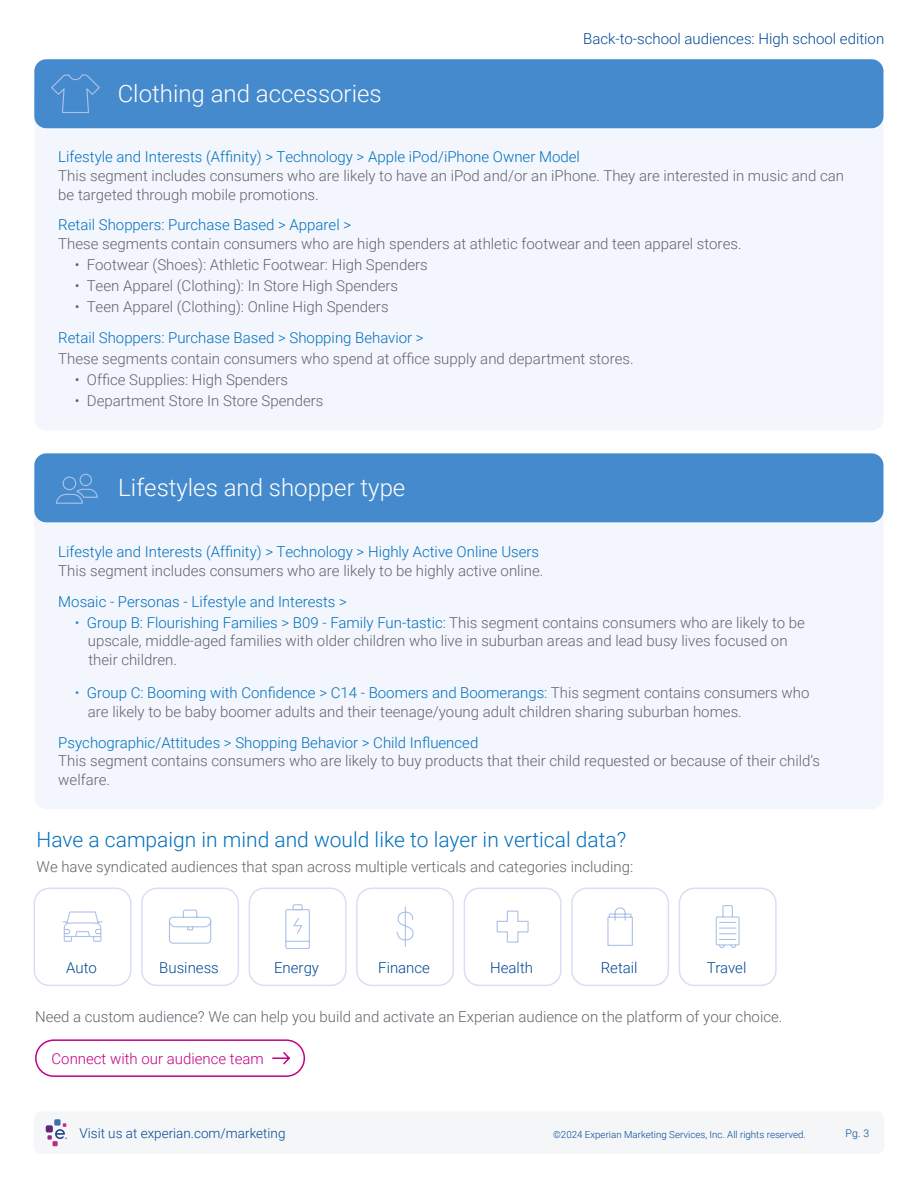
<style>
.page{position:relative;width:918px;height:1188px;background:#fff}
.page>*{position:absolute;margin:0;border:0;box-sizing:border-box;transform-origin:0 0}
.t1{font:300 24px "Roboto";color:#fff}
.t2{font:300 21px "Roboto";color:#0070bd}
.t3{font:300 15px/18.8px "Roboto";color:#60646b}
.t4{font:300 15px "Roboto";color:#0070bd}
.t5{font:300 15px "Roboto";color:#004796}
.t6{font:300 15px "Roboto";color:#c20087}
.t7{font:300 13.5px "Roboto";color:#004796}
.t8{font:300 10.5px "Roboto";color:#004796}
.t9{font:300 9.75px "Roboto";color:#004796}
.s1{color:#458acc}
.s2{color:#0070bd}
</style>
<div class="page">
<div style="left:34px;top:1112px;width:850px;height:42px;background:#f5f6f7;border-radius:8px"></div>
<div style="left:54px;top:1119px;width:7px;height:7px;background:#406eb3;border-radius:2px"></div>
<div style="left:46px;top:1125px;width:7px;height:7px;background:#632678;border-radius:2px"></div>
<svg style="left:47px;top:1123px;width:20px;height:23px"></svg>
<div style="left:34px;top:85px;width:849px;height:345px;background:#f3f6fc;border-radius:12px"></div>
<div style="left:34px;top:59px;width:849px;height:69px;background:#458acc;border-radius:12px"></div>
<svg style="left:51px;top:74px;width:49px;height:39px"></svg>
<div style="left:34px;top:474px;width:849px;height:335px;background:#f3f6fc;border-radius:12px"></div>
<div style="left:34px;top:453px;width:849px;height:69px;background:#458acc;border-radius:12px"></div>
<div style="left:35px;top:1039px;width:270px;height:38px;border:2px solid #c20087;border-radius:18px"></div>
<svg style="left:272px;top:1052px;width:18px;height:13px"></svg>
<div style="left:571px;top:888px;width:98px;height:98px;border:2px solid #d9def5;border-radius:15px"></div>
<svg style="left:607px;top:907px;width:26px;height:39px"></svg>
<div style="left:464px;top:888px;width:98px;height:98px;border:2px solid #d9def5;border-radius:15px"></div>
<svg style="left:496px;top:910px;width:33px;height:33px"></svg>
<div style="left:356px;top:888px;width:98px;height:98px;border:2px solid #d9def5;border-radius:15px"></div>
<svg style="left:396px;top:906px;width:18px;height:41px"></svg>
<div style="left:679px;top:888px;width:98px;height:98px;border:2px solid #d9def5;border-radius:15px"></div>
<svg style="left:715px;top:905px;width:25px;height:44px"></svg>
<div style="left:34px;top:888px;width:98px;height:98px;border:2px solid #d9def5;border-radius:15px"></div>
<svg style="left:62px;top:911px;width:41px;height:31px"></svg>
<div style="left:141px;top:888px;width:98px;height:98px;border:2px solid #d9def5;border-radius:15px"></div>
<svg style="left:168px;top:909px;width:44px;height:35px"></svg>
<div style="left:249px;top:888px;width:98px;height:98px;border:2px solid #d9def5;border-radius:15px"></div>
<svg style="left:285px;top:904px;width:25px;height:45px"></svg>
<svg style="left:56px;top:473px;width:42px;height:31px"></svg>
<h1 class="t1" style="left:118px;top:77px;width:265px">Clothing and accessories</h1>
<p class="t5" style="left:583px;top:29px;width:302px">Back-to-school audiences: High school edition</p>
<p class="t4" style="left:58px;top:146px;width:523px">Lifestyle and Interests (Affinity) &gt; Technology &gt; Apple iPod/iPhone Owner Model</p>
<p class="t3" style="left:58px;top:165px;width:787px">This segment includes consumers who are likely to have an iPod and/or an iPhone. They are interested in music and can be targeted through mobile promotions.</p>
<p class="t4" style="left:58px;top:214px;width:294px">Retail Shoppers: Purchase Based &gt; Apparel &gt;</p>
<p class="t3" style="left:58px;top:234px;width:685px">These segments contain consumers who are high spenders at athletic footwear and teen apparel stores.</p>
<p class="t3" style="left:75px;top:255px;width:355px">• Footwear (Shoes): Athletic Footwear: High Spenders</p>
<p class="t3" style="left:75px;top:276px;width:325px">• Teen Apparel (Clothing): In Store High Spenders</p>
<p class="t3" style="left:75px;top:297px;width:315px">• Teen Apparel (Clothing): Online High Spenders</p>
<p class="t4" style="left:58px;top:327px;width:367px">Retail Shoppers: Purchase Based &gt; Shopping Behavior &gt;</p>
<p class="t3" style="left:58px;top:348px;width:577px">These segments contain consumers who spend at office supply and department stores.</p>
<p class="t3" style="left:75px;top:369px;width:215px">• Office Supplies: High Spenders</p>
<p class="t3" style="left:75px;top:390px;width:250px">• Department Store In Store Spenders</p>
<h1 class="t1" style="left:118px;top:471px;width:289px">Lifestyles and shopper type</h1>
<p class="t4" style="left:58px;top:541px;width:482px">Lifestyle and Interests (Affinity) &gt; Technology &gt; Highly Active Online Users</p>
<p class="t3" style="left:58px;top:561px;width:487px">This segment includes consumers who are likely to be highly active online.</p>
<p class="t4" style="left:58px;top:591px;width:290px">Mosaic - Personas - Lifestyle and Interests &gt;</p>
<p class="t3" style="left:88px;top:612px;width:719px;text-indent:-13px"><span class="s1">•</span> <span class="s2">Group B: Flourishing Families &gt; B09 - Family Fun-tastic:</span> This segment contains consumers who are likely to be upscale, middle-aged families with older children who live in suburban areas and lead busy lives focused on their children.</p>
<p class="t3" style="left:88px;top:683px;width:723px;text-indent:-13px"><span class="s1">•</span> <span class="s2">Group C: Booming with Confidence &gt; C14 - Boomers and Boomerangs:</span> This segment contains consumers who are likely to be baby boomer adults and their teenage/young adult children sharing suburban homes.</p>
<p class="t4" style="left:58px;top:732px;width:422px">Psychographic/Attitudes &gt; Shopping Behavior &gt; Child Influenced</p>
<p class="t3" style="left:58px;top:751px;width:763px">This segment contains consumers who are likely to buy products that their child requested or because of their child’s welfare.</p>
<h2 class="t2" style="left:37px;top:825px;width:591px">Have a campaign in mind and would like to layer in vertical data?</h2>
<p class="t3" style="left:37px;top:857px;width:598px">We have syndicated audiences that span across multiple verticals and categories including:</p>
<p class="t5" style="left:66px;top:957px;width:32px">Auto</p>
<p class="t5" style="left:159px;top:957px;width:61px">Business</p>
<p class="t5" style="left:274px;top:957px;width:47px">Energy</p>
<p class="t5" style="left:378px;top:957px;width:53px">Finance</p>
<p class="t5" style="left:490px;top:957px;width:44px">Health</p>
<p class="t5" style="left:601px;top:957px;width:38px">Retail</p>
<p class="t5" style="left:707px;top:957px;width:41px">Travel</p>
<p class="t3" style="left:35px;top:1007px;width:749px">Need a custom audience? We can help you build and activate an Experian audience on the platform of your choice.</p>
<p class="t6" style="left:52px;top:1048px;width:214px">Connect with our audience team</p>
<p class="t7" style="left:80px;top:1123px;width:208px">Visit us at experian.com/marketing</p>
<p class="t9" style="left:553px;top:1127px;width:254px">©2024 Experian Marketing Services, Inc. All rights reserved.</p>
<p class="t8" style="left:846px;top:1126px;width:25px">Pg. 3</p>
</div>
